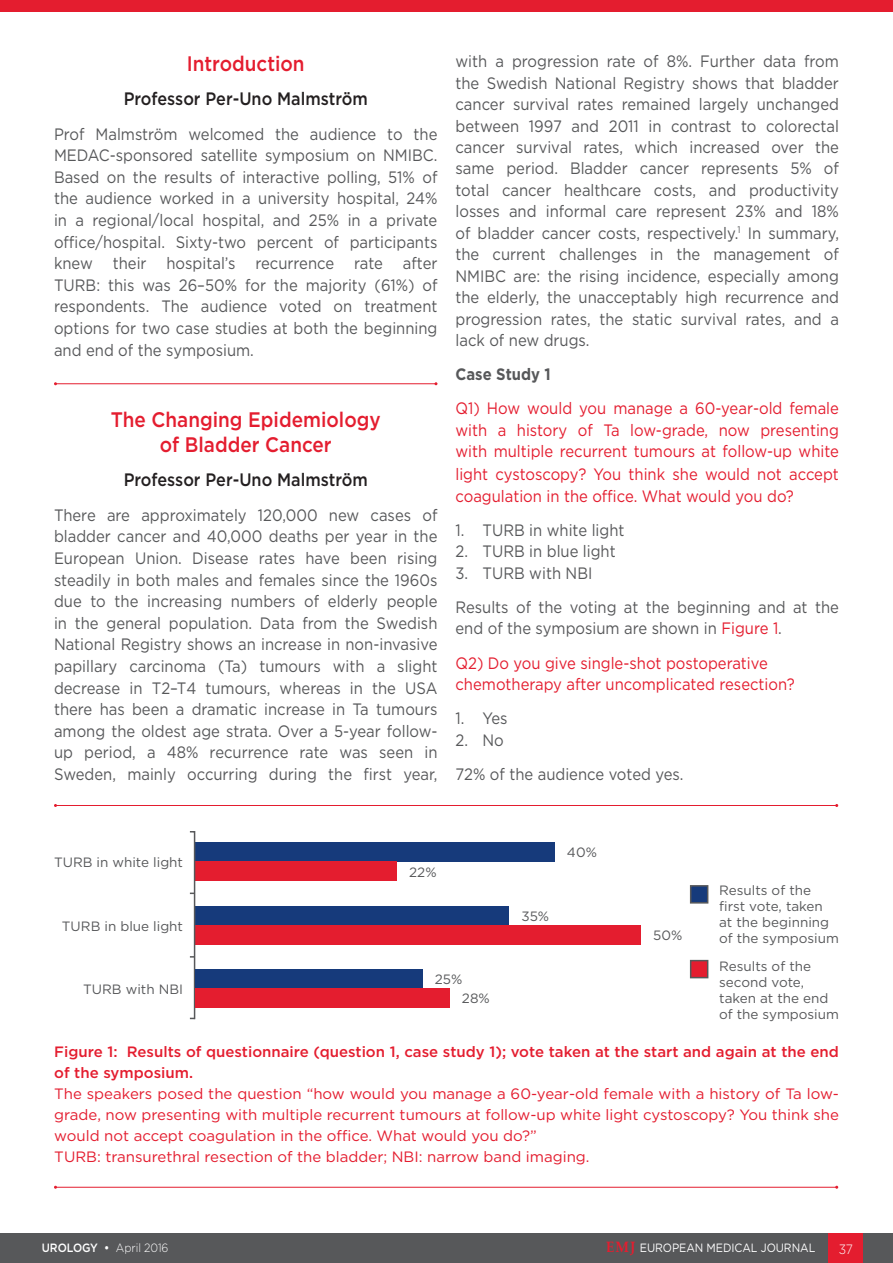
<style>
.page{position:relative;width:893px;height:1263px;background:#fff}
.page>*{position:absolute;margin:0;border:0;box-sizing:border-box;transform-origin:0 0}
._8__SR_Heading_1{font:500 21px/24.6px "Gotham";color:#e41d2f;text-align:center;scale:.9 1}
._9__SR_Heading_2{font:500 18px "Gotham";color:#231f20;scale:.9 1}
._11__Main_text{font:16.5px/21.6px "Gotham";color:#57585a;text-align:justify;scale:.9 1}
._11__Main_text-2{font:16.5px/21.5px "Gotham";color:#e41d2f;scale:.9 1}
._11__Main_text-3{font:700 16.5px "Gotham";color:#57585a;scale:.9 1}
._12_b_Figure___Table{font:15px/21px "Gotham";color:#e41d2f;text-align:justify}
._12_a_Figure___Table{font:500 15px/21px "Gotham";color:#e41d2f}
._13__Figure_Table_Fo{font:13.5px/16.2px "Gotham";color:#57585a}
.t1{font:300 13.5px "Gotham";color:#fff;scale:.9 1}
.t2{font:12px "Gotham";letter-spacing:-.005em;color:#fff;scale:.9 1}
.t3{font:300 12px "Gotham";letter-spacing:-.005em;color:#fff;scale:.9 1}
.s1{color:#e41d2f}
.s2{font-weight:500}
.s3{font-family:"Palatino Linotype";font-weight:700;font-size:15px;color:#e41d2f}
</style>
<div class="page">
<div style="left:0;top:1233px;width:893px;height:30px;background:#57585a"></div>
<div style="left:829px;top:1233px;width:34px;height:30px;background:#e41d2f"></div>
<div style="left:0;top:0;width:893px;height:12px;background:#e41d2f"></div>
<hr style="left:55px;top:383px;width:381px;height:1px;background:#e41d2f">
<hr style="left:55px;top:1187px;width:782px;height:1px;background:#e41d2f">
<hr style="left:55px;top:805px;width:782px;height:1px;background:#e41d2f">
<div style="left:195px;top:842px;width:360px;height:19px;background:#163a7b"></div>
<div style="left:195px;top:861px;width:202px;height:20px;background:#e41d2f"></div>
<div style="left:195px;top:906px;width:314px;height:19px;background:#163a7b"></div>
<div style="left:195px;top:925px;width:446px;height:19px;background:#e41d2f"></div>
<div style="left:690px;top:885px;width:18px;height:18px;background:#163a7b;border:2px solid #57585a"></div>
<div style="left:690px;top:960px;width:18px;height:18px;background:#e41d2f;border:2px solid #57585a"></div>
<div style="left:195px;top:969px;width:227px;height:19px;background:#163a7b"></div>
<div style="left:195px;top:988px;width:255px;height:19px;background:#e41d2f"></div>
<svg style="left:189px;top:831px;width:7px;height:189px"></svg>
<p class="_8__SR_Heading_1" style="left:187px;top:51px;width:132px">Introduction</p>
<p class="_9__SR_Heading_2" style="left:124px;top:87px;width:273px">Professor Per-Uno Malmström</p>
<p class="_11__Main_text" style="left:54px;top:123px;width:428px">Prof Malmström welcomed the audience to the MEDAC-sponsored satellite symposium on NMIBC.<br>Based on the results of interactive polling, 51% of the audience worked in a university hospital, 24% in a regional/local hospital, and 25% in a private office/hospital. Sixty-two percent of participants knew their hospital’s recurrence rate after TURB: this was 26–50% for the majority (61%) of respondents. The audience voted on treatment options for two case studies at both the beginning and end of the symposium.</p>
<p class="_8__SR_Heading_1" style="left:111px;top:407px;width:301px">The Changing Epidemiology of Bladder Cancer</p>
<p class="_9__SR_Heading_2" style="left:124px;top:468px;width:273px">Professor Per-Uno Malmström</p>
<p class="_11__Main_text" style="left:54px;top:504px;width:428px">There are approximately 120,000 new cases of bladder cancer and 40,000 deaths per year in the European Union. Disease rates have been rising steadily in both males and females since the 1960s due to the increasing numbers of elderly people in the general population. Data from the Swedish National Registry shows an increase in non-invasive papillary carcinoma (Ta) tumours with a slight decrease in T2–T4 tumours, whereas in the USA there has been a dramatic increase in Ta tumours among the oldest age strata. Over a 5-year follow&shy;up period, a 48% recurrence rate was seen in Sweden, mainly occurring during the first year,</p>
<p class="_11__Main_text" style="left:455px;top:50px;width:428px">with a progression rate of 8%. Further data from the Swedish National Registry shows that bladder cancer survival rates remained largely unchanged between 1997 and 2011 in contrast to colorectal cancer survival rates, which increased over the same period. Bladder cancer represents 5% of total cancer healthcare costs, and productivity losses and informal care represent 23% and 18% of bladder cancer costs, respectively.<sup>1</sup> In summary, the current challenges in the management of NMIBC are: the rising incidence, especially among the elderly, the unacceptably high recurrence and progression rates, the static survival rates, and a lack of new drugs.</p>
<p class="_11__Main_text-3" style="left:455px;top:363px;width:107px">Case Study 1</p>
<p class="_11__Main_text-2" style="left:455px;top:397px;width:428px;text-align:justify">Q1) How would you manage a 60-year-old female with a history of Ta low-grade, now presenting with multiple recurrent tumours at follow-up white</p>
<p class="_11__Main_text-2" style="left:455px;top:463px;width:428px">light cystoscopy? You think she would not accept coagulation in the office. What would you do?</p>
<p class="_11__Main_text" style="left:455px;top:519px;width:189px">1. TURB in white light</p>
<p class="_11__Main_text" style="left:455px;top:540px;width:180px">2. TURB in blue light</p>
<p class="_11__Main_text" style="left:455px;top:562px;width:154px">3. TURB with NBI</p>
<p class="_11__Main_text" style="left:455px;top:596px;width:428px">Results of the voting at the beginning and at the end of the symposium are shown in <span class="s1">Figure 1</span>.</p>
<p class="_11__Main_text-2" style="left:455px;top:652px;width:378px">Q2) Do you give single-shot postoperative chemotherapy after uncomplicated resection?</p>
<p class="_11__Main_text" style="left:455px;top:707px;width:59px">1. Yes</p>
<p class="_11__Main_text" style="left:455px;top:729px;width:55px">2. No</p>
<p class="_11__Main_text" style="left:455px;top:763px;width:255px">72% of the audience voted yes.</p>
<p class="_13__Figure_Table_Fo" style="left:54px;top:854px;width:131px">TURB in white light</p>
<p class="_13__Figure_Table_Fo" style="left:409px;top:863px;width:29px">22%</p>
<p class="_13__Figure_Table_Fo" style="left:567px;top:844px;width:31px">40%</p>
<p class="_13__Figure_Table_Fo" style="left:62px;top:917px;width:123px">TURB in blue light</p>
<p class="_13__Figure_Table_Fo" style="left:83px;top:981px;width:101px">TURB with NBI</p>
<p class="_13__Figure_Table_Fo" style="left:435px;top:971px;width:29px">25%</p>
<p class="_13__Figure_Table_Fo" style="left:462px;top:990px;width:29px">28%</p>
<p class="_13__Figure_Table_Fo" style="left:521px;top:908px;width:29px">35%</p>
<p class="_13__Figure_Table_Fo" style="left:653px;top:927px;width:31px">50%</p>
<p class="_13__Figure_Table_Fo" style="left:719px;top:881px;width:121px">Results of the first vote, taken at the beginning of the symposium</p>
<p class="_13__Figure_Table_Fo" style="left:719px;top:957px;width:121px">Results of the second vote, taken at the end of the symposium</p>
<p class="_12_a_Figure___Table" style="left:54px;top:1041px;width:786px">Figure 1: Results of questionnaire (question 1, case study 1); vote taken at the start and again at the end of the symposium.</p>
<p class="_12_b_Figure___Table" style="left:54px;top:1082px;width:786px">The speakers posed the question “how would you manage a 60-year-old female with a history of Ta low&shy;grade, now presenting with multiple recurrent tumours at follow-up white light cystoscopy? You think she would not accept coagulation in the office. What would you do?”</p>
<p class="_12_b_Figure___Table" style="left:54px;top:1145px;width:537px">TURB: transurethral resection of the bladder; NBI: narrow band imaging.</p>
<p class="t3" style="left:42px;top:1240px;width:142px"><span class="s2">UROLOGY •</span> April 2016</p>
<p class="t2" style="left:606px;top:1240px;width:234px"><span class="s3">EMJ</span> EUROPEAN MEDICAL JOURNAL</p>
<p class="t1" style="left:839px;top:1240px;width:17px">37</p>
</div>
